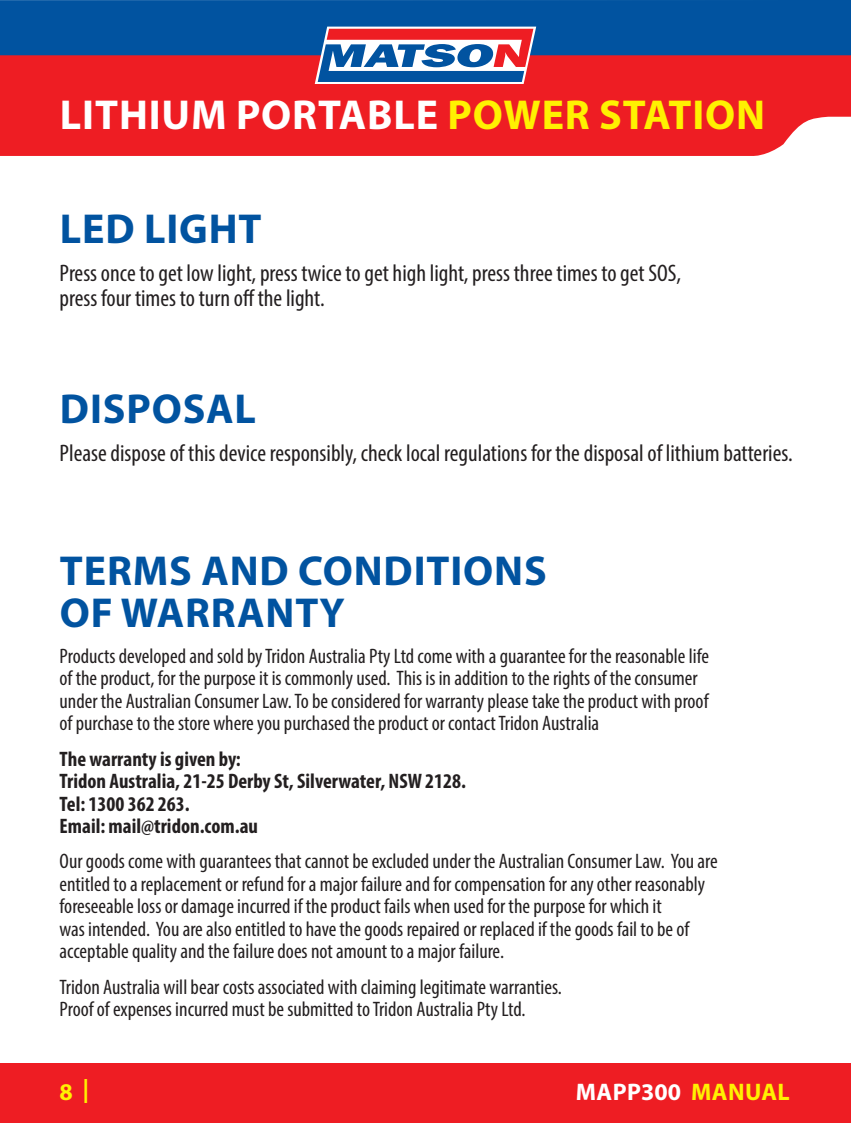
<style>
.page{position:relative;width:851px;height:1123px;background:#fff}
.page>*{position:absolute;margin:0;border:0;box-sizing:border-box;transform-origin:0 0}
.Bigger_Heading{font:700 42px/42px "Myriad Pro";letter-spacing:.02em;color:#0153a0}
.t1{font:700 42px "Myriad Pro";letter-spacing:.02em;color:#fff}
._1_Information_copy{font:condensed 24px/25.5px "Myriad Pro";color:#231f20}
.t2{font:700 24px "Myriad Pro";letter-spacing:.015em;color:#fff}
.t3{font:700 24px "Myriad Pro";color:#fff101}
._1_Information_copy-2{font:condensed 21px/22.5px "Myriad Pro";color:#231f20}
._1_Information_copy-3{font:700 condensed 21px/22.5px "Myriad Pro";color:#231f20}
.s1{color:#fff101}
</style>
<div class="page">
<div style="left:0;top:55px;width:846px;height:95px;background:#ee1d23"></div>
<div style="left:0;top:0;width:850px;height:55px;background:#0153a0"></div>
<hr style="left:850px;top:0;width:1px;height:55px;background:#0153a0">
<svg style="left:315px;top:27px;width:221px;height:57px"></svg>
<svg style="left:0;top:150px;width:774px;height:6px;background:#ee2026"></svg>
<svg style="left:846px;top:55px;width:5px;height:62px"></svg>
<div style="left:0;top:1063px;width:850px;height:60px;background:#ee1d23"></div>
<h1 class="t1" style="left:60px;top:87px;width:706px">LITHIUM PORTABLE <span class="s1">POWER STATION</span></h1>
<p class="Bigger_Heading" style="left:60px;top:207px;width:203px">LED LIGHT</p>
<p class="_1_Information_copy" style="left:60px;top:260px;width:623px">Press once to get low light, press twice to get high light, press three times to get SOS, press four times to turn off the light.</p>
<p class="Bigger_Heading" style="left:60px;top:386px;width:197px">DISPOSAL</p>
<p class="_1_Information_copy" style="left:60px;top:440px;width:734px">Please dispose of this device responsibly, check local regulations for the disposal of lithium batteries.</p>
<p class="Bigger_Heading" style="left:60px;top:548px;width:488px">TERMS AND CONDITIONS<br>OF WARRANTY</p>
<p class="_1_Information_copy-2" style="left:60px;top:644px;width:651px">Products developed and sold by Tridon Australia Pty Ltd come with a guarantee for the reasonable life of the product, for the purpose it is commonly used. This is in addition to the rights of the consumer under the Australian Consumer Law. To be considered for warranty please take the product with proof of purchase to the store where you purchased the product or contact Tridon Australia</p>
<p class="_1_Information_copy-3" style="left:60px;top:747px;width:408px">The warranty is given by:<br>Tridon Australia, 21-25 Derby St, Silverwater, NSW 2128.<br>Tel: 1300 362 263.<br>Email: mail@tridon.com.au</p>
<p class="_1_Information_copy-2" style="left:60px;top:850px;width:659px">Our goods come with guarantees that cannot be excluded under the Australian Consumer Law. You are entitled to a replacement or refund for a major failure and for compensation for any other reasonably foreseeable loss or damage incurred if the product fails when used for the purpose for which it<br>was intended. You are also entitled to have the goods repaired or replaced if the goods fail to be of acceptable quality and the failure does not amount to a major failure.</p>
<p class="_1_Information_copy-2" style="left:60px;top:975px;width:504px">Tridon Australia will bear costs associated with claiming legitimate warranties.<br>Proof of expenses incurred must be submitted to Tridon Australia Pty Ltd.</p>
<p class="t3" style="left:60px;top:1075px;width:31px">8 |</p>
<p class="t2" style="left:575px;top:1076px;width:216px">MAPP300 <span class="s1">MANUAL</span></p>
</div>
